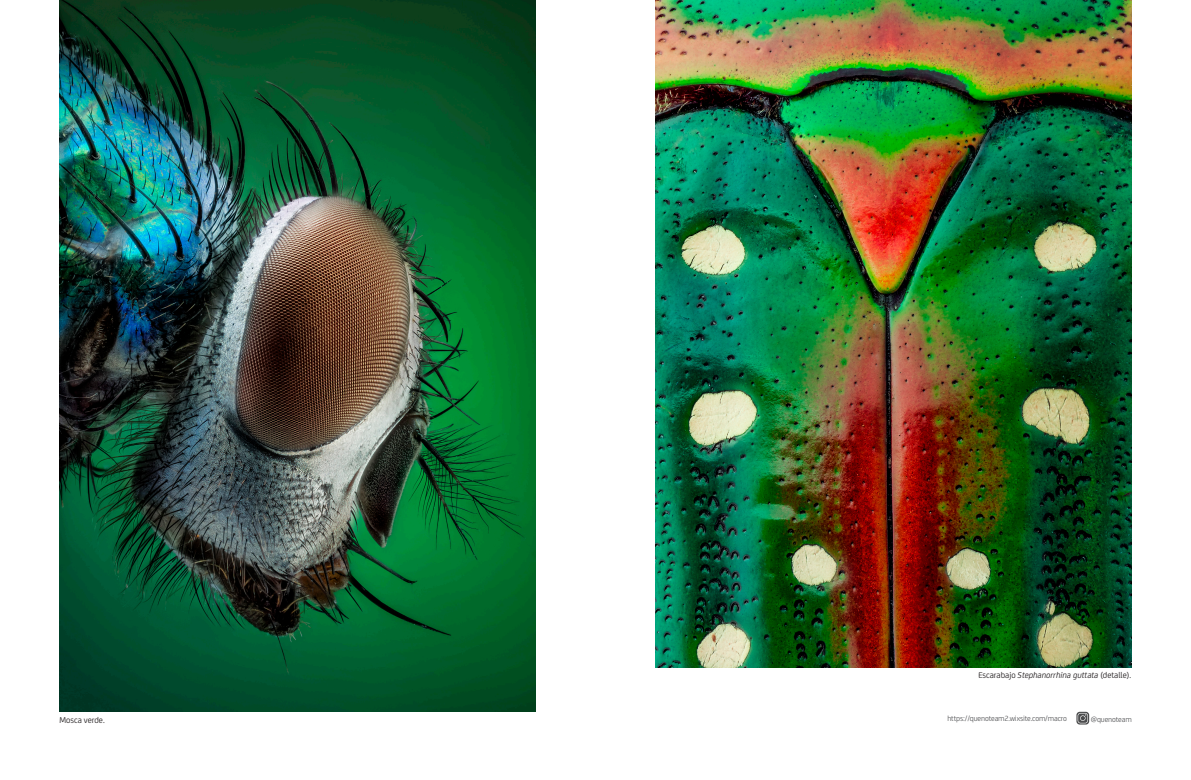
<style>
.page{position:relative;width:1191px;height:780px;background:#fff}
.page>*{position:absolute;margin:0;border:0;box-sizing:border-box;transform-origin:0 0}
.F_BODY_BULLET{font:italic 9px "FS Joey";letter-spacing:-.005em;color:#231f20}
.F_BODY_BULLET-2{font:9px "FS Joey";letter-spacing:-.005em;color:#231f20}
.texto_sin_sangría{font:8px "FS Joey";letter-spacing:-.015em;color:#57585a}
.s1{font-style:normal}
</style>
<div class="page">
<img style="left:655px;top:0;width:476px;height:667px">
<img style="left:60px;top:0;width:475px;height:711px">
<svg style="left:1076px;top:711px;width:13px;height:13px"></svg>
<p class="F_BODY_BULLET-2" style="left:60px;top:713px;width:47px">Mosca verde.</p>
<p class="F_BODY_BULLET" style="left:978px;top:669px;width:154px"><span class="s1">Escarabajo</span> Stephanorrhina guttata <span class="s1">(detalle).</span></p>
<p class="texto_sin_sangría" style="left:947px;top:713px;width:121px">https://quenoteam2.wixsite.com/macro</p>
<p class="texto_sin_sangría" style="left:1090px;top:713px;width:43px">@quenoteam</p>
</div>
